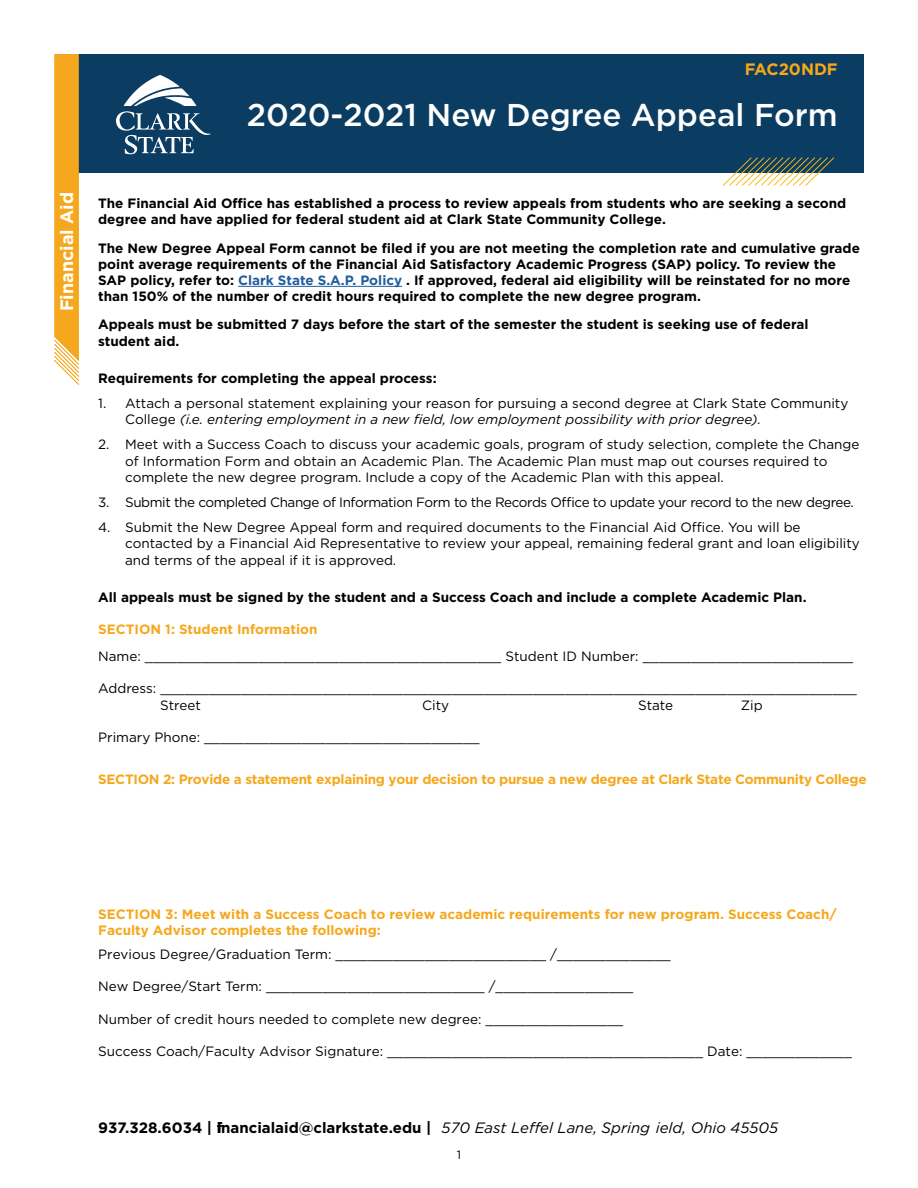
<style>
.page{position:relative;width:918px;height:1188px;background:#fff}
.page>*{position:absolute;margin:0;border:0;box-sizing:border-box;transform-origin:0 0}
.t1{font:500 31.5px "Gotham";color:#fff}
.t2{font:700 18px "Gotham";color:#fff}
.t3{font:700 16.5px "Gotham";color:#f5a81d}
.t4{font:700 15px "Gotham";color:#000}
.t5{font:13.5px/16.2px "Gotham";color:#000}
.t6{font:700 13.5px/16.2px "Gotham";color:#000}
.t7{font:700 13.5px/16.2px "Gotham";color:#f5a81d}
.t8{font:13.5px "Gotham";letter-spacing:-.03em;color:#000}
.t9{font:700 13.5px "Gotham";letter-spacing:-.02em;color:#f5a81d}
.t10{font:12px "Gotham";color:#000}
.s1{color:#215e9e}
.s2{font-style:italic}
.s3{font-weight:400;font-style:italic}
</style>
<div class="page">
<div style="left:74px;top:54px;width:790px;height:118px;background:#0b3c61"></div>
<svg style="left:723px;top:157px;width:111px;height:29px"></svg>
<svg style="left:116px;top:75px;width:95px;height:79px"></svg>
<hr style="left:238px;top:286px;width:164px;height:1px;background:#215e9e">
<svg style="left:54px;top:54px;width:25px;height:331px"></svg>
<h2 class="t2" style="left:55px;top:311px;width:121px;rotate:-90deg">Financial Aid</h2>
<p class="t3" style="left:745px;top:58px;width:95px">FAC20NDF</p>
<h1 class="t1" style="left:247px;top:94px;width:593px">2020-2021 New Degree Appeal Form</h1>
<p class="t6" style="left:98px;top:195px;width:750px">The Financial Aid Office has established a process to review appeals from students who are seeking a second degree and have applied for federal student aid at Clark State Community College.</p>
<p class="t6" style="left:98px;top:240px;width:763px">The New Degree Appeal Form cannot be filed if you are not meeting the completion rate and cumulative grade point average requirements of the Financial Aid Satisfactory Academic Progress (SAP) policy. To review the SAP policy, refer to: <span class="s1">Clark State S.A.P. Policy</span> . If approved, federal aid eligibility will be reinstated for no more than 150% of the number of credit hours required to complete the new degree program.</p>
<p class="t6" style="left:98px;top:316px;width:712px">Appeals must be submitted 7 days before the start of the semester the student is seeking use of federal student aid.</p>
<p class="t6" style="left:98px;top:370px;width:340px">Requirements for completing the appeal process:</p>
<p class="t5" style="left:125px;top:395px;width:725px;text-indent:-27px">1. Attach a personal statement explaining your reason for pursuing a second degree at Clark State Community<br>College <span class="s2">(i.e. entering employment in a new field, low employment possibility with prior degree).</span></p>
<p class="t5" style="left:125px;top:436px;width:736px;text-indent:-27px">2. Meet with a Success Coach to discuss your academic goals, program of study selection, complete the Change of Information Form and obtain an Academic Plan. The Academic Plan must map out courses required to complete the new degree program. Include a copy of the Academic Plan with this appeal.</p>
<p class="t8" style="left:98px;top:494px;width:757px">3. Submit the completed Change of Information Form to the Records Office to update your record to the new degree.</p>
<p class="t5" style="left:125px;top:519px;width:736px;text-indent:-27px">4. Submit the New Degree Appeal form and required documents to the Financial Aid Office. You will be contacted by a Financial Aid Representative to review your appeal, remaining federal grant and loan eligibility and terms of the appeal if it is approved.</p>
<p class="t6" style="left:98px;top:589px;width:710px">All appeals must be signed by the student and a Success Coach and include a complete Academic Plan.</p>
<p class="t7" style="left:98px;top:621px;width:221px">SECTION 1: Student Information</p>
<p class="t5" style="left:98px;top:648px;width:757px">Name: ____________________________________________ Student ID Number: __________________________</p>
<p class="t5" style="left:160px;top:680px;width:698px;text-indent:-62px">Address: ______________________________________________________________________________________<br>Street</p>
<p class="t5" style="left:422px;top:696px;width:28px">City</p>
<p class="t5" style="left:638px;top:696px;width:37px">State</p>
<p class="t5" style="left:741px;top:696px;width:23px">Zip</p>
<p class="t5" style="left:98px;top:729px;width:383px">Primary Phone: __________________________________</p>
<p class="t9" style="left:98px;top:771px;width:770px">SECTION 2: Provide a statement explaining your decision to pursue a new degree at Clark State Community College</p>
<p class="t7" style="left:98px;top:906px;width:740px">SECTION 3: Meet with a Success Coach to review academic requirements for new program. Success Coach/<br>Faculty Advisor completes the following:</p>
<p class="t5" style="left:98px;top:946px;width:574px">Previous Degree/Graduation Term: __________________________ /______________</p>
<p class="t5" style="left:98px;top:978px;width:537px">New Degree/Start Term: ___________________________ /_________________</p>
<p class="t5" style="left:98px;top:1010px;width:527px">Number of credit hours needed to complete new degree: _________________</p>
<p class="t5" style="left:98px;top:1043px;width:755px">Success Coach/Faculty Advisor Signature: _______________________________________ Date: _____________</p>
<p class="t4" style="left:98px;top:1118px;width:682px">937.328.6034 | financialaid@clarkstate.edu | <span class="s3">570 East Leffel Lane, Spring ield, Ohio 45505</span></p>
<p class="t10" style="left:457px;top:1147px;width:6px">1</p>
</div>
